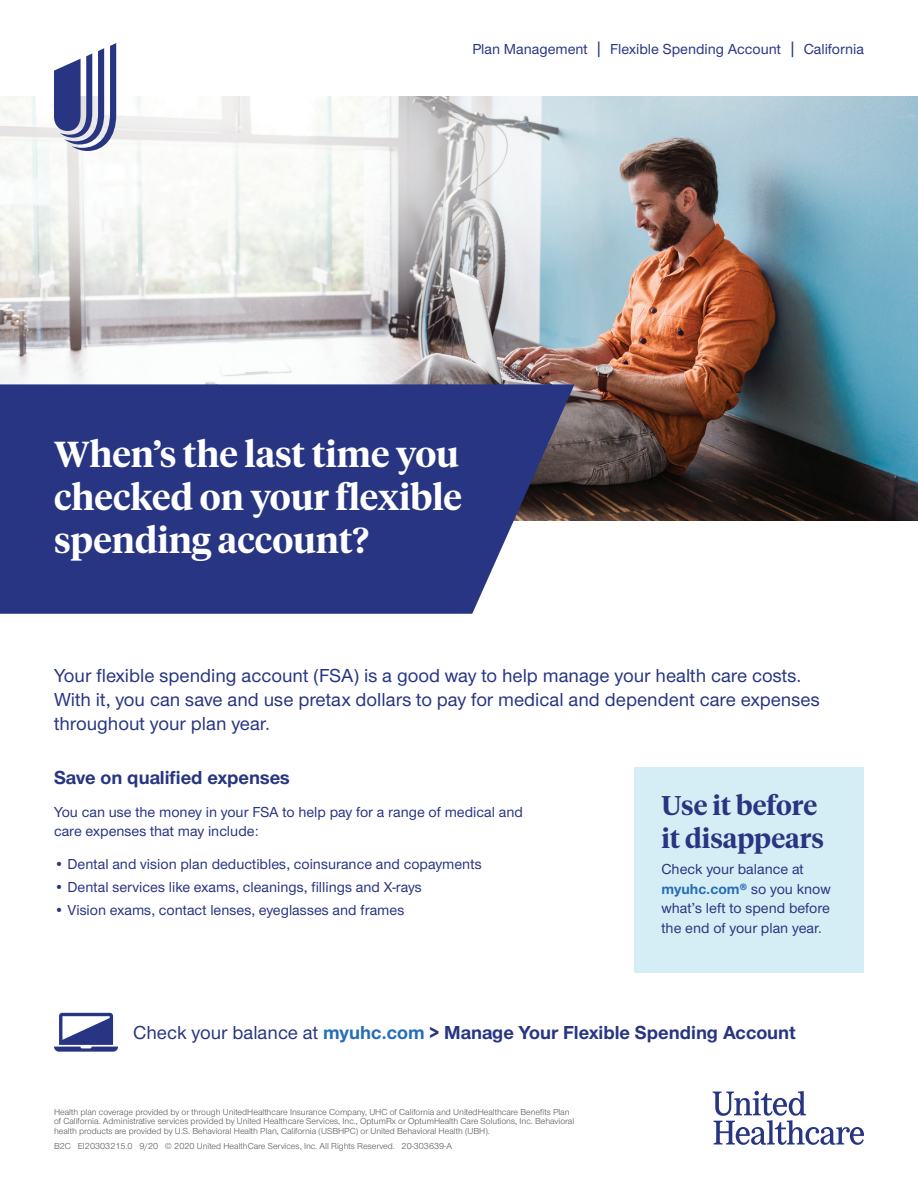
<style>
.page{position:relative;width:918px;height:1188px;background:#fff}
.page>*{position:absolute;margin:0;border:0;box-sizing:border-box;transform-origin:0 0}
.t1{font:600 36px/43.2px "UHC Serif Headline";color:#fff;text-align:justify}
.t2{font:600 27px/32.4px "UHC Serif Headline";color:#283582}
.t3{font:500 19.5px/24px "UHC Sans";color:#283582}
.t4{font:700 19.5px "UHC Sans";color:#283582}
.t5{font:500 18.75px "UHC Sans";color:#283582;scale:.8 1}
.t6{font:500 15px/19.5px "UHC Sans";color:#283582}
.t7{font:9px/9.8px "UHC Sans";color:#57585a}
.s1{font-weight:700;color:#256db6}
.s2{font-weight:500}
.s3{color:#256db6}
</style>
<div class="page">
<div style="left:634px;top:767px;width:230px;height:206px;background:#d5eef5"></div>
<img style="left:0;top:97px;width:918px;height:423px">
<svg style="left:0;top:384px;width:574px;height:230px;fill:#283582"></svg>
<svg style="left:54px;top:43px;width:62px;height:108px"></svg>
<svg style="left:54px;top:1013px;width:64px;height:39px"></svg>
<svg style="left:713px;top:1091px;width:151px;height:54px"></svg>
<p class="t6" style="left:472px;top:39px;width:117px">Plan Management</p>
<p class="t5" style="left:595px;top:35px;width:11px">|</p>
<p class="t6" style="left:610px;top:39px;width:172px">Flexible Spending Account</p>
<p class="t5" style="left:789px;top:35px;width:11px">|</p>
<p class="t6" style="left:804px;top:39px;width:62px">California</p>
<h1 class="t1" style="left:54px;top:431px;width:409px">When’s the last time you checked on your flexible spending account?</h1>
<p class="t3" style="left:54px;top:663px;width:767px">Your flexible spending account (FSA) is a good way to help manage your health care costs.<br>With it, you can save and use pretax dollars to pay for medical and dependent care expenses throughout your plan year.</p>
<h2 class="t4" style="left:54px;top:764px;width:238px">Save on qualified expenses</h2>
<p class="t6" style="left:54px;top:801px;width:471px">You can use the money in your FSA to help pay for a range of medical and care expenses that may include:</p>
<p class="t2" style="left:662px;top:788px;width:164px">Use it before it disappears</p>
<p class="t6" style="left:54px;top:854px;width:429px">• Dental and vision plan deductibles, coinsurance and copayments</p>
<p class="t6" style="left:662px;top:859px;width:171px">Check your balance at <span class="s1">myuhc.com®</span> so you know what’s left to spend before the end of your plan year.</p>
<p class="t6" style="left:54px;top:877px;width:369px">• Dental services like exams, cleanings, fillings and X-rays</p>
<p class="t6" style="left:54px;top:900px;width:352px">• Vision exams, contact lenses, eyeglasses and frames</p>
<p class="t4" style="left:133px;top:1019px;width:664px"><span class="s2">Check your balance at</span> <span class="s3">myuhc.com</span> &gt; Manage Your Flexible Spending Account</p>
<p class="t7" style="left:54px;top:1106px;width:522px">Health plan coverage provided by or through UnitedHealthcare Insurance Company, UHC of California and UnitedHealthcare Benefits Plan of California. Administrative services provided by United Healthcare Services, Inc., OptumRx or OptumHealth Care Solutions, Inc. Behavioral health products are provided by U.S. Behavioral Health Plan, California (USBHPC) or United Behavioral Health (UBH).</p>
<p class="t7" style="left:54px;top:1141px;width:400px">B2C EI20303215.0 9/20 © 2020 United HealthCare Services, Inc. All Rights Reserved. 20-303639-A</p>
</div>
